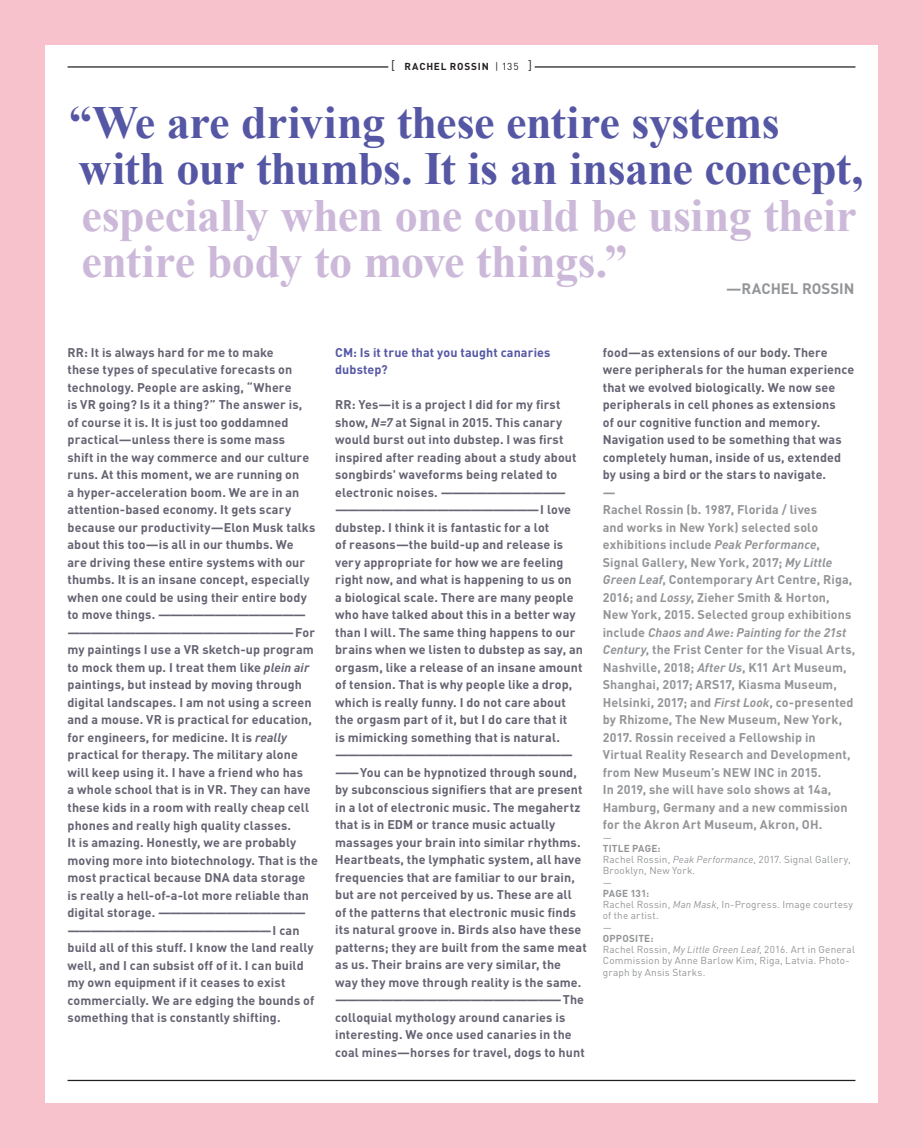
<style>
.page{position:relative;width:923px;height:1148px;background:#fff}
.page>*{position:absolute;margin:0;border:0;box-sizing:border-box;transform-origin:0 0}
.t1{font:700 46.12px/46.1px "Times New Roman";letter-spacing:-.01em;color:#5557a5}
.t2{font:700 46.12px/46.1px "Times New Roman";letter-spacing:-.01em;color:#ccb9d9}
.t3{font:700 15px "DIN";letter-spacing:-.005em;color:#939598}
.t4{font:700 12.5px/17.5px "DIN";letter-spacing:.01em;color:#676373}
.t5{font:700 12.5px/17.5px "DIN";letter-spacing:.01em;color:#939598}
.t6{font:700 12.5px/17.5px "DIN";letter-spacing:.01em;color:#5557a5}
.t7{font:10px/11.2px "DIN";letter-spacing:.015em;color:#939598}
.t8{font:700 10px "DIN Pro";letter-spacing:.075em;color:#231f20}
.s1{font-weight:400;font-size:12.5px}
.s2{font-weight:400}
.s3{font-style:italic}
.s4{font-weight:700}
</style>
<div class="page">
<div style="left:0;top:0;width:922px;height:1148px;background:#f7c2cc"></div>
<div style="left:45px;top:45px;width:833px;height:1057px;background:#fff"></div>
<hr style="left:68px;top:1079px;width:787px;height:2px;background:#231f20">
<hr style="left:68px;top:66px;width:320px;height:2px;background:#231f20">
<hr style="left:534px;top:66px;width:321px;height:2px;background:#231f20">
<p class="t8" style="left:391px;top:59px;width:142px"><span class="s1">[</span> RACHEL ROSSIN <span class="s2">| 135</span> <span class="s1">]</span></p>
<h1 class="t1" style="left:69px;top:99px;width:795px">“We are driving these entire systems with our thumbs. It is an insane concept,</h1>
<h1 class="t2" style="left:81px;top:192px;width:776px">especially when one could be using their entire body to move things.”</h1>
<p class="t3" style="left:726px;top:279px;width:130px">—RACHEL ROSSIN</p>
<p class="t4" style="left:68px;top:343px;width:252px">RR: It is always hard for me to make<br>these types of speculative forecasts on technology. People are asking, “Where<br>is VR going? Is it a thing?” The answer is,<br>of course it is. It is just too goddamned practical—unless there is some mass<br>shift in the way commerce and our culture runs. At this moment, we are running on<br>a hyper-acceleration boom. We are in an attention-based economy. It gets scary because our productivity—Elon Musk talks about this too—is all in our thumbs. We<br>are driving these entire systems with our thumbs. It is an insane concept, especially when one could be using their entire body to move things. ————————————— ———————————————————— For my paintings I use a VR sketch-up program to mock them up. I treat them like <span class="s3">plein air </span>paintings, but instead by moving through digital landscapes. I am not using a screen and a mouse. VR is practical for education, for engineers, for medicine. It is <span class="s3">really </span>practical for therapy. The military alone will keep using it. I have a friend who has<br>a whole school that is in VR. They can have these kids in a room with really cheap cell phones and really high quality classes.<br>It is amazing. Honestly, we are probably moving more into biotechnology. That is the most practical because DNA data storage is really a hell-of-a-lot more reliable than digital storage. ————————————— —————————————————— I can build all of this stuff. I know the land really well, and I can subsist off of it. I can build my own equipment if it ceases to exist commercially. We are edging the bounds of something that is constantly shifting.</p>
<p class="t6" style="left:335px;top:343px;width:217px">CM: Is it true that you taught canaries dubstep?</p>
<p class="t4" style="left:335px;top:395px;width:253px">RR: Yes—it is a project I did for my first show, <span class="s3">N=7</span> at Signal in 2015. This canary would burst out into dubstep. I was first inspired after reading about a study about songbirds' waveforms being related to electronic noises. ——————————— —————————————————— I love dubstep. I think it is fantastic for a lot<br>of reasons—the build-up and release is very appropriate for how we are feeling right now, and what is happening to us on<br>a biological scale. There are many people who have talked about this in a better way than I will. The same thing happens to our brains when we listen to dubstep as say, an orgasm, like a release of an insane amount of tension. That is why people like a drop, which is really funny. I do not care about the orgasm part of it, but I do care that it<br>is mimicking something that is natural. ————————————————————— ——You can be hypnotized through sound, by subconscious signifiers that are present in a lot of electronic music. The megahertz that is in EDM or trance music actually massages your brain into similar rhythms.<br>Heartbeats, the lymphatic system, all have frequencies that are familiar to our brain, but are not perceived by us. These are all<br>of the patterns that electronic music finds its natural groove in. Birds also have these patterns; they are built from the same meat as us. Their brains are very similar, the way they move through reality is the same. ———————————————————— The colloquial mythology around canaries is interesting. We once used canaries in the coal mines—horses for travel, dogs to hunt</p>
<p class="t4" style="left:603px;top:343px;width:253px">food—as extensions of our body. There were peripherals for the human experience that we evolved biologically. We now see peripherals in cell phones as extensions<br>of our cognitive function and memory.<br>Navigation used to be something that was completely human, inside of us, extended by using a bird or the stars to navigate.</p>
<p class="t5" style="left:602px;top:483px;width:254px">—<br>Rachel Rossin (b. 1987, Florida / lives<br>and works in New York) selected solo exhibitions include <span class="s3">Peak Performance</span>, Signal Gallery, New York, 2017; <span class="s3">My Little Green Leaf</span>, Contemporary Art Centre, Riga, 2016; and <span class="s3">Lossy</span>, Zieher Smith &amp; Horton, New York, 2015. Selected group exhibitions include <span class="s3">Chaos and Awe: Painting for the 21st Century</span>, the Frist Center for the Visual Arts, Nashville, 2018; <span class="s3">After Us</span>, K11 Art Museum, Shanghai, 2017; ARS17, Kiasma Museum, Helsinki, 2017; and <span class="s3">First Look</span>, co-presented by Rhizome, The New Museum, New York, 2017. Rossin received a Fellowship in Virtual Reality Research and Development, from New Museum’s NEW INC in 2015.<br>In 2019, she will have solo shows at 14a, Hamburg, Germany and a new commission for the Akron Art Museum, Akron, OH.</p>
<p class="t7" style="left:603px;top:842px;width:249px"><span class="s4">TITLE PAGE:<br></span>Rachel Rossin, <span class="s3">Peak Performance</span>, 2017. Signal Gallery,<br>Brooklyn, New York.</p>
<p class="t7" style="left:603px;top:887px;width:252px"><span class="s4">PAGE 131:<br></span>Rachel Rossin, <span class="s3">Man Mask</span>, In-Progress. Image courtesy of the artist.</p>
<p class="t7" style="left:603px;top:932px;width:254px"><span class="s4">OPPOSITE:<br></span>Rachel Rossin, <span class="s3">My Little Green Leaf</span>, 2016. Art in General Commission by Anne Barlow Kim, Riga, Latvia. Photo&shy;graph by Ansis Starks.</p>
</div>
